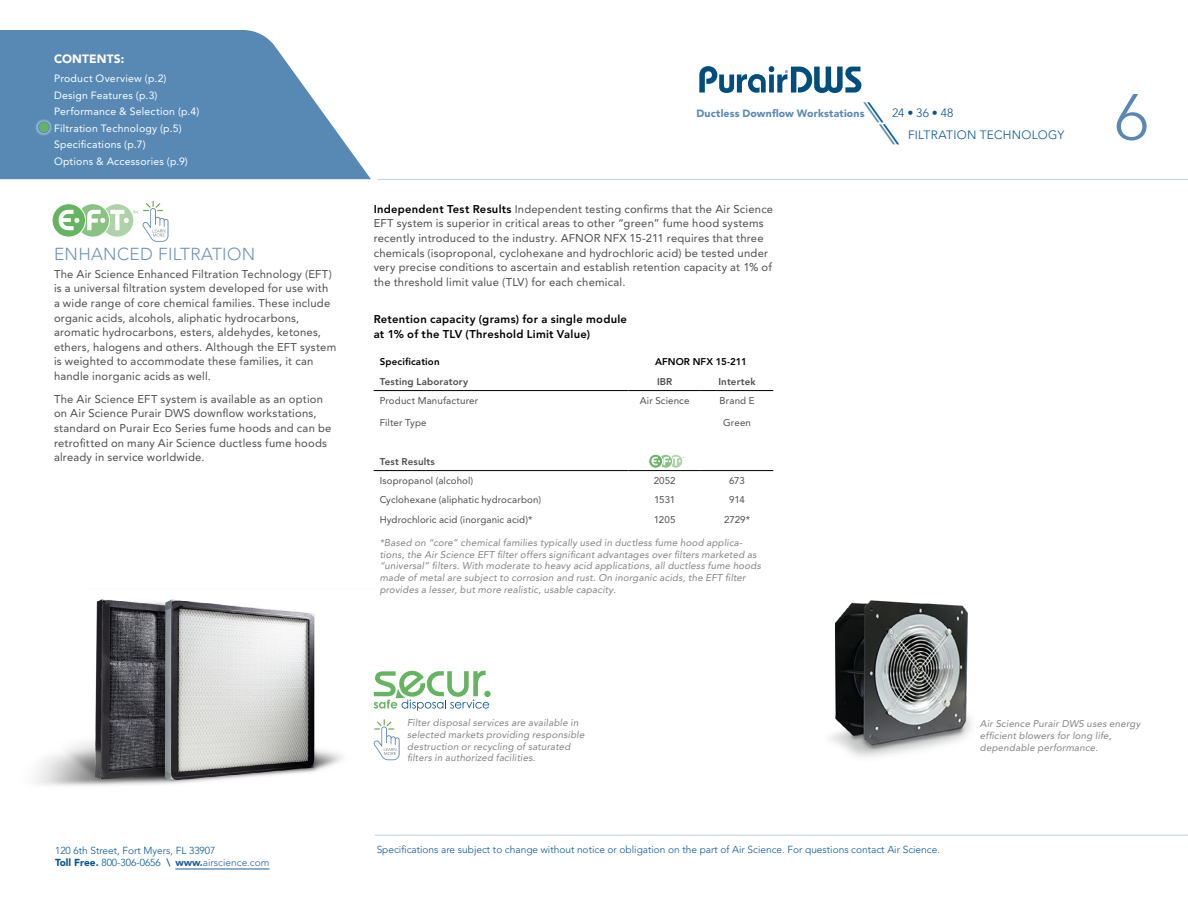
<style>
.page{position:relative;width:1188px;height:918px;background:#fff}
.page>*{position:absolute;margin:0;border:0;box-sizing:border-box;transform-origin:0 0}
.t1{font:300 64.5px "Avenir LT Std";color:#5889b4}
.t2{font:300 17.25px "Avenir LT Std";letter-spacing:.02em;color:#6d94ba}
.t3{font:300 12px "Avenir LT Std";letter-spacing:.02em;color:#005695}
.t4{font:900 12px "Avenir LT Std";letter-spacing:.01em;color:#fff}
.t5{font:11.25px/14.7px "Avenir LT Std";letter-spacing:.02em;color:#4d4d4f}
.t6{font:800 11.25px/14.7px "Avenir LT Std";letter-spacing:.02em;color:#000}
.t7{font:10.5px/16.5px "Avenir LT Std";letter-spacing:.02em;color:#fff}
.t8{font:900 10.5px "Avenir LT Std";letter-spacing:.015em;color:#5889b4}
.t9{font:300 10.2px/12px "Avenir LT Std";color:#005695}
.t10{font:italic 9.75px/11.7px "Avenir LT Std";letter-spacing:.02em;color:#808285}
.t11{font:9.75px "Avenir LT Std";letter-spacing:.015em;color:#4d4d4f}
.t12{font:800 9.75px "Avenir LT Std";letter-spacing:.015em;color:#4d4d4f}
.t13{font:800 9.75px "Avenir LT Std";letter-spacing:.015em;color:#000}
.s1{font-family:"ITC Avant Garde Std";font-weight:400;font-style:italic;font-size:24px;color:#5889b4}
.s2{font-family:"ITC Avant Garde Std";font-weight:400;font-style:italic;font-size:24px}
.s3{font-weight:800;color:#000}
.s4{font-weight:900}
.s5{font-weight:800}
.s6{font-weight:900;color:#215e9e}
.s7{color:#215e9e}
</style>
<div class="page">
<svg style="left:0;top:30px;width:371px;height:149px;fill:#5889b4"></svg>
<svg style="left:35px;top:119px;width:17px;height:17px"></svg>
<div style="left:38px;top:122px;width:11px;height:11px;background:#65b460;border-radius:50%"></div>
<div style="left:38px;top:122px;width:11px;height:11px;border:1px solid #5889b4;border-radius:50%"></div>
<hr style="left:175px;top:869px;width:94px;height:1px;background:#215e9e">
<hr style="left:375px;top:835px;width:813px;height:1px;background:#5889b4">
<img style="left:36px;top:599px;width:338px;height:187px">
<hr style="left:374px;top:390px;width:255px;height:1px;background:#000">
<hr style="left:629px;top:390px;width:72px;height:1px;background:#000">
<hr style="left:701px;top:390px;width:72px;height:1px;background:#000">
<hr style="left:374px;top:470px;width:255px;height:1px;background:#000">
<hr style="left:629px;top:470px;width:72px;height:1px;background:#000">
<hr style="left:701px;top:470px;width:72px;height:1px;background:#000">
<svg style="left:374px;top:671px;width:115px;height:40px"></svg>
<div style="left:484px;top:691px;width:7px;height:6px;background:#65b460;border-radius:50%"></div>
<svg style="left:373px;top:719px;width:27px;height:41px"></svg>
<svg style="left:669px;top:454px;width:14px;height:14px"></svg>
<div style="left:669px;top:454px;width:14px;height:14px;border:1px solid #fff;border-radius:50%"></div>
<svg style="left:659px;top:454px;width:14px;height:14px"></svg>
<div style="left:659px;top:454px;width:14px;height:14px;border:1px solid #fff;border-radius:50%"></div>
<svg style="left:649px;top:454px;width:14px;height:14px"></svg>
<div style="left:649px;top:454px;width:14px;height:14px;border:1px solid #fff;border-radius:50%"></div>
<svg style="left:651px;top:457px;width:33px;height:8px"></svg>
<svg style="left:76px;top:204px;width:33px;height:33px"></svg>
<div style="left:76px;top:203px;width:34px;height:34px;border:1px solid #fff;border-radius:50%"></div>
<svg style="left:52px;top:204px;width:34px;height:33px"></svg>
<div style="left:52px;top:203px;width:34px;height:34px;border:1px solid #fff;border-radius:50%"></div>
<svg style="left:59px;top:210px;width:20px;height:20px"></svg>
<svg style="left:87px;top:201px;width:81px;height:41px"></svg>
<img style="left:830px;top:600px;width:141px;height:157px">
<hr style="left:378px;top:179px;width:810px;height:1px;background:#5889b4">
<svg style="left:699px;top:66px;width:162px;height:27px"></svg>
<p class="t4" style="left:54px;top:52px;width:72px">CONTENTS:</p>
<p class="t7" style="left:54px;top:71px;width:147px">Product Overview (p.2)<br>Design Features (p.3)<br>Performance &amp; Selection (p.4)<br>Filtration Technology (p.5)<br>Specifications (p.7)<br>Options &amp; Accessories (p.9)</p>
<h2 class="t2" style="left:54px;top:244px;width:203px">ENHANCED FILTRATION</h2>
<p class="t5" style="left:54px;top:266px;width:284px">The Air Science Enhanced Filtration Technology (EFT) is a universal filtration system developed for use with a wide range of core chemical families. These include organic acids, alcohols, aliphatic hydrocarbons, aromatic hydrocarbons, esters, aldehydes, ketones, ethers, halogens and others. Although the EFT system is weighted to accommodate these families, it can handle inorganic acids as well.</p>
<p class="t5" style="left:54px;top:392px;width:279px">The Air Science EFT system is available as an option on Air Science Purair DWS downflow workstations, standard on Purair Eco Series fume hoods and can be retrofitted on many Air Science ductless fume hoods already in service worldwide.</p>
<p class="t8" style="left:696px;top:107px;width:170px">Ductless Downflow Workstations</p>
<p class="t3" style="left:867px;top:106px;width:88px"><span class="s1">\</span><span class="s2">\</span>24 • 36 • 48</p>
<p class="t5" style="left:374px;top:201px;width:401px"><span class="s3">Independent Test Results</span> Independent testing confirms that the Air Science EFT system is superior in critical areas to other “green” fume hood systems recently introduced to the industry. AFNOR NFX 15-211 requires that three chemicals (isoproponal, cyclohexane and hydrochloric acid) be tested under very precise conditions to ascertain and establish retention capacity at 1% of the threshold limit value (TLV) for each chemical.</p>
<p class="t6" style="left:374px;top:312px;width:255px">Retention capacity (grams) for a single module at 1% of the TLV (Threshold Limit Value)</p>
<p class="t13" style="left:380px;top:356px;width:62px">Specification</p>
<p class="t13" style="left:655px;top:356px;width:93px">AFNOR NFX 15-211</p>
<p class="t12" style="left:380px;top:375px;width:90px">Testing Laboratory</p>
<p class="t12" style="left:657px;top:375px;width:17px">IBR</p>
<p class="t12" style="left:718px;top:375px;width:39px">Intertek</p>
<p class="t11" style="left:380px;top:395px;width:100px">Product Manufacturer</p>
<p class="t11" style="left:640px;top:395px;width:51px">Air Science</p>
<p class="t11" style="left:720px;top:395px;width:36px">Brand E</p>
<p class="t11" style="left:380px;top:417px;width:48px">Filter Type</p>
<p class="t11" style="left:723px;top:417px;width:29px">Green</p>
<p class="t12" style="left:380px;top:455px;width:57px">Test Results</p>
<p class="t11" style="left:380px;top:475px;width:95px">Isopropanol (alcohol)</p>
<p class="t11" style="left:654px;top:475px;width:23px">2052</p>
<p class="t11" style="left:729px;top:475px;width:17px">673</p>
<p class="t11" style="left:380px;top:494px;width:163px">Cyclohexane (aliphatic hydrocarbon)</p>
<p class="t11" style="left:654px;top:494px;width:23px">1531</p>
<p class="t11" style="left:729px;top:494px;width:17px">914</p>
<p class="t11" style="left:380px;top:514px;width:154px">Hydrochloric acid (inorganic acid)*</p>
<p class="t11" style="left:654px;top:514px;width:23px">1205</p>
<p class="t11" style="left:724px;top:514px;width:28px">2729*</p>
<p class="t10" style="left:380px;top:537px;width:383px">*Based on “core” chemical families typically used in ductless fume hood applica&shy;tions, the Air Science EFT filter offers significant advantages over filters marketed as “universal” filters. With moderate to heavy acid applications, all ductless fume hoods made of metal are subject to corrosion and rust. On inorganic acids, the EFT filter provides a lesser, but more realistic, usable capacity.</p>
<p class="t3" style="left:883px;top:128px;width:183px"><span class="s1">\</span><span class="s2">\</span>FILTRATION TECHNOLOGY</p>
<h1 class="t1" style="left:1115px;top:80px;width:35px">6</h1>
<p class="t10" style="left:407px;top:717px;width:179px">Filter disposal services are available in selected markets providing responsible destruction or recycling of saturated filters in authorized facilities.</p>
<p class="t10" style="left:980px;top:718px;width:162px">Air Science Purair DWS uses energy efficient blowers for long life, dependable performance.</p>
<p class="t9" style="left:55px;top:845px;width:216px">120 6th Street, Fort Myers, FL 33907<br><span class="s4">Toll Free.</span> 800-306-0656 <span class="s5">\</span> <span class="s6">www.</span><span class="s7">airscience.com</span></p>
<p class="t9" style="left:377px;top:844px;width:565px">Specifications are subject to change without notice or obligation on the part of Air Science. For questions contact Air Science.</p>
</div>
